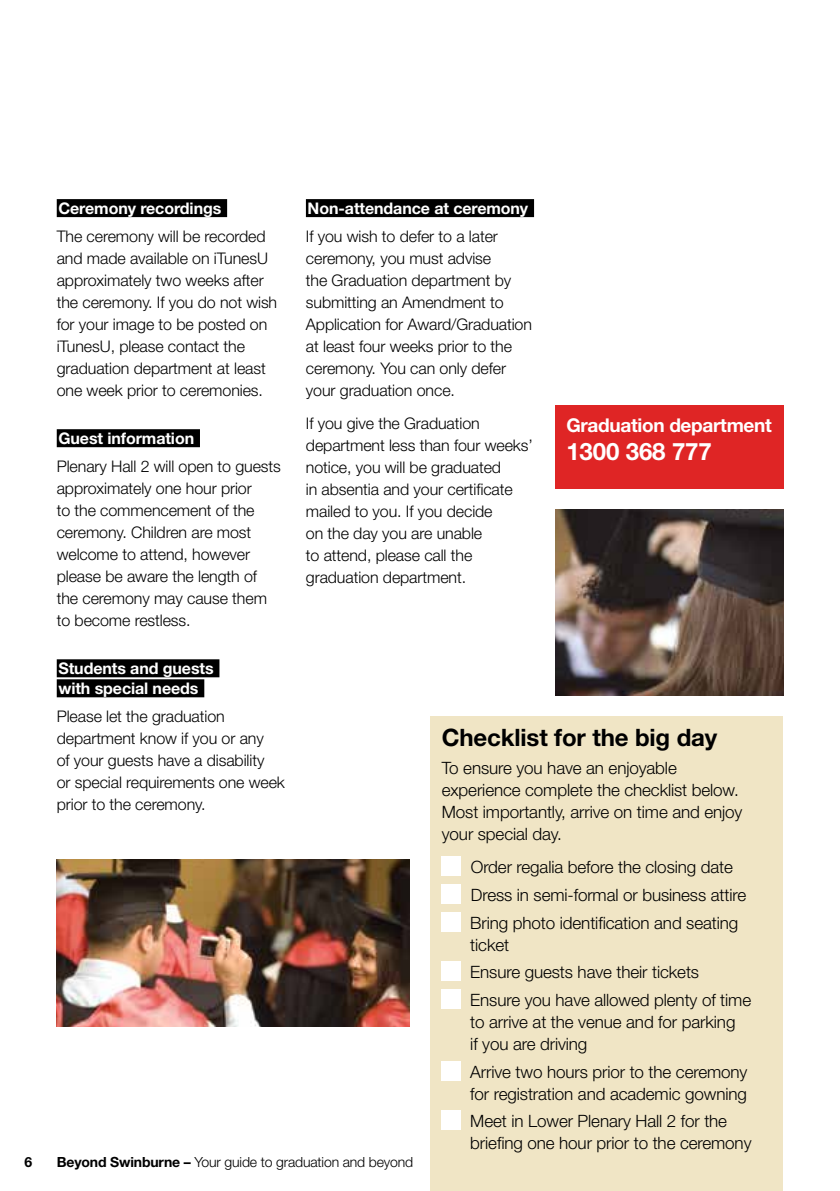
<style>
.page{position:relative;width:840px;height:1191px;background:#fff}
.page>*{position:absolute;margin:0;border:0;box-sizing:border-box;transform-origin:0 0}
.t1{font:700 24px "Helvetica Neue";letter-spacing:-.005em;color:#000}
.t2{font:700 24px "Helvetica Neue";letter-spacing:-.005em;color:#fff}
.t3{font:700 19px "Helvetica Neue";letter-spacing:-.015em;color:#fff}
.t4{font:300 17px/22px "Helvetica Neue";letter-spacing:-.005em;color:#000}
.t5{font:300 16px/22px "Helvetica Neue";letter-spacing:-.005em;color:#000}
.t6{font:700 16px/20px "Helvetica Neue";letter-spacing:-.005em;color:#fff}
.t7{font:300 14px "Helvetica Neue";letter-spacing:-.01em;color:#000}
.t8{font:700 14px "Helvetica Neue";color:#000}
.s1{font-weight:700}
</style>
<div class="page">
<div style="left:430px;top:716px;width:352px;height:475px;background:#f0e5c5"></div>
<div style="left:441px;top:856px;width:20px;height:19px;background:#fff"></div>
<div style="left:441px;top:884px;width:20px;height:19px;background:#fff"></div>
<div style="left:441px;top:912px;width:20px;height:19px;background:#fff"></div>
<div style="left:441px;top:961px;width:20px;height:19px;background:#fff"></div>
<div style="left:441px;top:989px;width:20px;height:19px;background:#fff"></div>
<div style="left:441px;top:1061px;width:20px;height:19px;background:#fff"></div>
<div style="left:441px;top:1110px;width:20px;height:19px;background:#fff"></div>
<div style="left:57px;top:199px;width:170px;height:18px;background:#000"></div>
<div style="left:57px;top:429px;width:143px;height:18px;background:#000"></div>
<div style="left:57px;top:659px;width:162px;height:18px;background:#000"></div>
<div style="left:57px;top:679px;width:147px;height:18px;background:#000"></div>
<div style="left:306px;top:199px;width:227px;height:18px;background:#000"></div>
<img style="left:57px;top:859px;width:352px;height:167px">
<img style="left:555px;top:509px;width:227px;height:187px">
<div style="left:554px;top:405px;width:228px;height:84px;background:#df2525"></div>
<p class="t6" style="left:58px;top:198px;width:164px">Ceremony recordings</p>
<p class="t5" style="left:57px;top:224px;width:222px">The ceremony will be recorded and made available on iTunesU approximately two weeks after the ceremony. If you do not wish for your image to be posted on iTunesU, please contact the graduation department at least one week prior to ceremonies.</p>
<p class="t6" style="left:58px;top:428px;width:137px">Guest information</p>
<p class="t5" style="left:57px;top:454px;width:225px">Plenary Hall 2 will open to guests approximately one hour prior<br>to the commencement of the ceremony. Children are most welcome to attend, however please be aware the length of the ceremony may cause them to become restless.</p>
<p class="t6" style="left:58px;top:658px;width:157px">Students and guests with special needs</p>
<p class="t5" style="left:57px;top:704px;width:229px">Please let the graduation department know if you or any<br>of your guests have a disability<br>or special requirements one week prior to the ceremony.</p>
<p class="t6" style="left:307px;top:198px;width:222px">Non-attendance at ceremony</p>
<p class="t5" style="left:306px;top:224px;width:227px">If you wish to defer to a later ceremony, you must advise<br>the Graduation department by submitting an Amendment to<br>Application for Award/Graduation at least four weeks prior to the ceremony. You can only defer your graduation once.</p>
<p class="t5" style="left:306px;top:412px;width:228px">If you give the Graduation department less than four weeks’ notice, you will be graduated<br>in absentia and your certificate mailed to you. If you decide<br>on the day you are unable<br>to attend, please call the graduation department.</p>
<p class="t3" style="left:566px;top:413px;width:207px">Graduation department</p>
<h1 class="t2" style="left:566px;top:436px;width:147px">1300 368 777</h1>
<h1 class="t1" style="left:441px;top:722px;width:277px">Checklist for the big day</h1>
<p class="t4" style="left:441px;top:756px;width:302px">To ensure you have an enjoyable experience complete the checklist below.<br>Most importantly, arrive on time and enjoy your special day.</p>
<p class="t4" style="left:470px;top:853px;width:277px;line-height:27.6px">Order regalia before the closing date<br>Dress in semi-formal or business attire<br>Bring photo identification and seating</p>
<p class="t4" style="left:470px;top:930px;width:282px;line-height:27.6px">ticket<br>Ensure guests have their tickets<br>Ensure you have allowed plenty of time</p>
<p class="t4" style="left:470px;top:1010px;width:266px">to arrive at the venue and for parking if you are driving</p>
<p class="t4" style="left:470px;top:1060px;width:278px">Arrive two hours prior to the ceremony for registration and academic gowning</p>
<p class="t4" style="left:470px;top:1109px;width:282px">Meet in Lower Plenary Hall 2 for the briefing one hour prior to the ceremony</p>
<p class="t8" style="left:24px;top:1153px;width:9px">6</p>
<p class="t7" style="left:57px;top:1153px;width:358px"><span class="s1">Beyond Swinburne –</span> Your guide to graduation and beyond</p>
</div>
